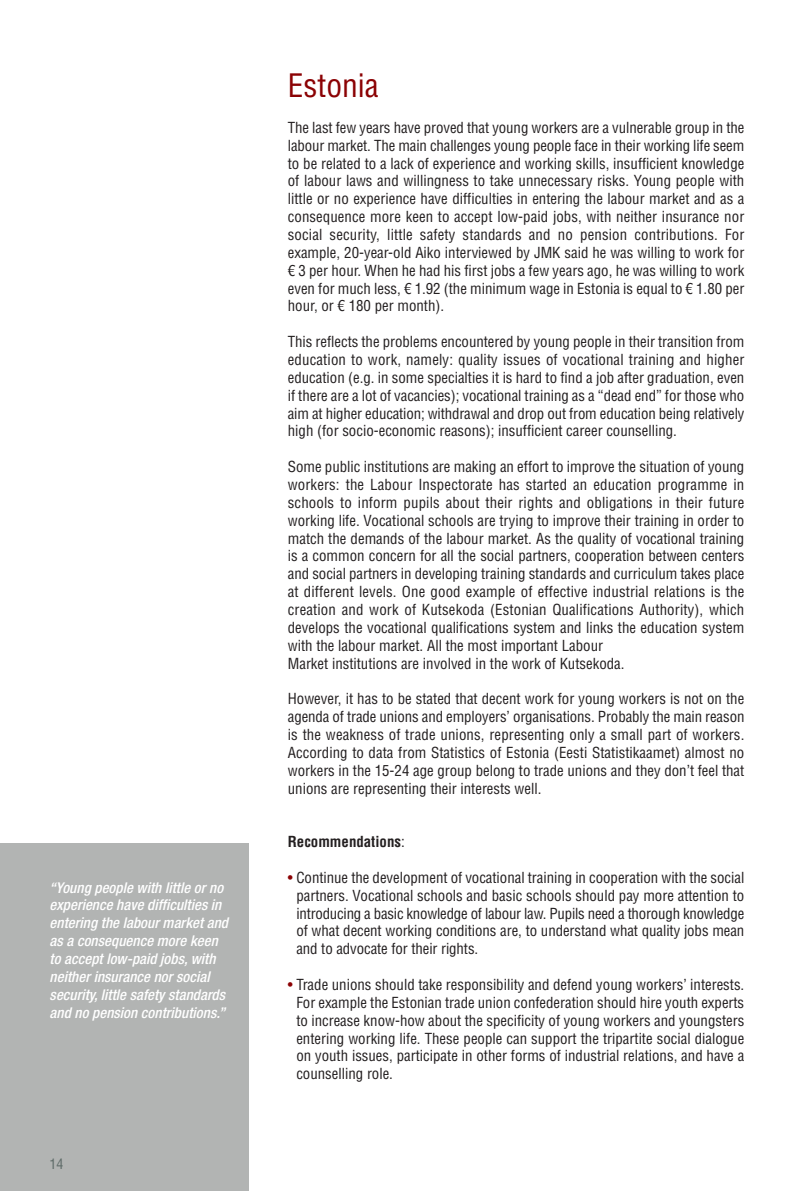
<style>
.page{position:relative;width:794px;height:1191px;background:#fff}
.page>*{position:absolute;margin:0;border:0;box-sizing:border-box;transform-origin:0 0}
.t1{font:condensed 31.5px "Helvetica LT Std";color:#8b0204}
.t2{font:condensed 14.88px/17.8px "Helvetica LT Std";color:#231f20;text-align:justify}
.t3{font:italic 500 condensed 14.88px/17.8px "Helvetica Neue";color:#fff}
.t4{font:700 condensed 14.88px "Helvetica LT Std";color:#231f20}
.t5{font:condensed 14px "Helvetica LT Std";color:#5f6c69}
.s1{font-weight:400}
.s2{color:#8b0204}
</style>
<div class="page">
<div style="left:0;top:843px;width:248px;height:348px;background:#b2b4b3"></div>
<p class="t3" style="left:50px;top:878px;width:184px">“Young people with little orno experience have difficultiesin entering the labourmarketand asa consequence more keen to acceptlow-paid jobs,with neitherinsurance norsocial security,little safetystandards and no pension contributions.”</p>
<p class="t5" style="left:50px;top:1155px;width:15px">14</p>
<h1 class="t1" style="left:288px;top:66px;width:92px">Estonia</h1>
<p class="t2" style="left:288px;top:118px;width:458px">The last few years have proved that young workers are a vulnerable group in the labour market. The main challenges young people face in their working life seem to be related to a lack of experience and working skills, insufficient knowledge of labour laws and willingness to take unnecessary risks. Young people with little or no experience have difficulties in entering the labour market and as a consequence more keen to accept low-paid jobs, with neither insurance nor social security, little safety standards and no pension contributions. For example, 20-year-old Aiko interviewed by JMK said he was willing to work for € 3 per hour. When he had his first jobs a few years ago, he was willing to work even for much less, € 1.92 (the minimum wage in Estonia is equal to € 1.80 per hour, or € 180 per month).</p>
<p class="t2" style="left:288px;top:333px;width:458px">This reflects the problems encountered by young people in their transition from education to work, namely: quality issues of vocational training and higher education (e.g. in some specialties it is hard to find a job after graduation, even if there are a lot of vacancies); vocational training as a “dead end” for those who aim at higher education; withdrawal and drop out from education being relatively high (for socio-economic reasons); insufficient career counselling.</p>
<p class="t2" style="left:288px;top:458px;width:458px;text-align:left">Some public institutions are making an effort to improve the situation of young workers: the Labour Inspectorate has started an education programme in schools to inform pupils about their rights and obligations in their future working life. Vocational schools are trying to improve their training in order to match the demands of the labour market. As the quality of vocational training is a common concern for all the social partners, cooperation between centers and social partners in developing training standards and curriculum takes place at different levels. One good example of effective industrial relations is the creation and work of Kutsekoda (Estonian Qualifications Authority), which develops the vocational qualifications system and links the education system with the labour market. All the most important Labour<br>Market institutions are involved in the work of Kutsekoda.</p>
<p class="t2" style="left:288px;top:690px;width:458px">However, it has to be stated that decent work for young workers is not on the agenda of trade unions and employers’ organisations. Probably the main reason is the weakness of trade unions, representing only a small part of workers.<br>According to data from Statistics of Estonia (Eesti Statistikaamet) almost no workers in the 15-24 age group belong to trade unions and they don’t feel that unions are representing their interests well.</p>
<p class="t4" style="left:288px;top:832px;width:118px">Recommendations<span class="s1">:</span></p>
<p class="t2" style="left:296px;top:868px;width:449px;text-indent:-9px"><span class="s2">•</span> Continue the development of vocational training in cooperation with the social partners. Vocational schools and basic schools should pay more attention to introducing a basic knowledge of labour law. Pupils need a thorough knowledge of what decent working conditions are, to understand what quality jobs mean and to advocate for their rights.</p>
<p class="t2" style="left:296px;top:975px;width:449px;text-indent:-9px"><span class="s2">•</span> Trade unions should take responsibility and defend young workers’ interests.<br>For example the Estonian trade union confederation should hire youth experts to increase know-how about the specificity of young workers and youngsters entering working life. These people can support the tripartite social dialogue on youth issues, participate in other forms of industrial relations, and have a counselling role.</p>
</div>
